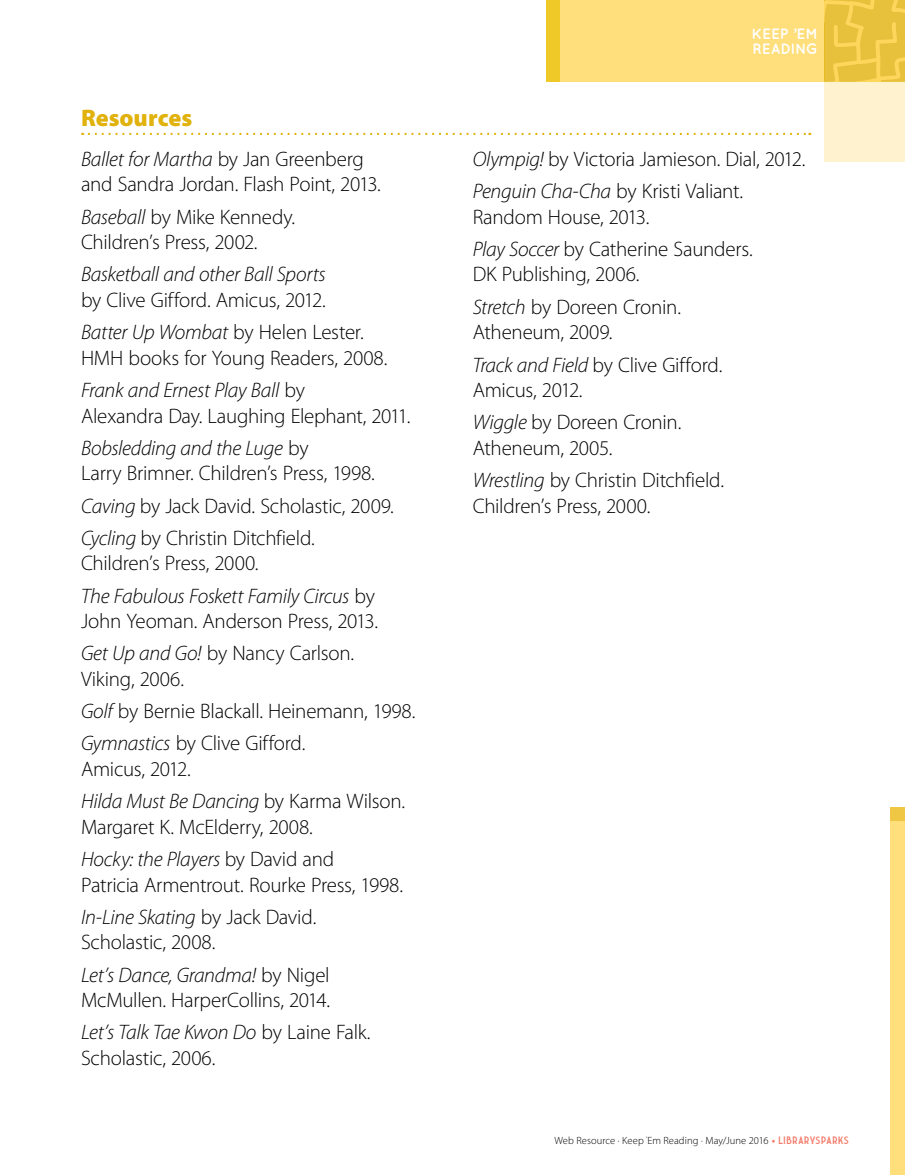
<style>
.page{position:relative;width:905px;height:1175px;background:#fff}
.page>*{position:absolute;margin:0;border:0;box-sizing:border-box;transform-origin:0 0}
.t1{font:900 24px "Myriad Pro";color:#e1b10c}
.t2{font:300 21px/32.2px "Myriad Pro";letter-spacing:-.015em;color:#000}
.t3{font:italic 300 21px/32.2px "Myriad Pro";letter-spacing:-.015em;color:#000}
.t4{font:700 15px/15px "Quicksand";color:#fff}
.t5{font:300 10.5px "Myriad Pro";letter-spacing:.005em;color:#000}
.s1{font-style:italic}
.s2{font-style:normal}
.s3{font-weight:700;color:#f47b6a}
.s4{font-family:"Market Deco";font-weight:400;color:#f47b6a}
</style>
<div class="page">
<div style="left:890px;top:808px;width:14px;height:366px;background:#ffde7c"></div>
<div style="left:890px;top:807px;width:14px;height:13px;background:#f0c744"></div>
<div style="left:546px;top:0;width:278px;height:82px;background:#ffde7c"></div>
<div style="left:824px;top:81px;width:80px;height:80px;background:#fff2ce"></div>
<div style="left:546px;top:0;width:14px;height:81px;background:#efc927"></div>
<svg style="left:824px;top:0;width:80px;height:81px;background:#ecc442"></svg>
<svg style="left:89px;top:133px;width:721px;height:2px"></svg>
<p class="t1" style="left:81px;top:102px;width:113px">Resources</p>
<p class="t2" style="left:81px;top:146px;width:301px;line-height:25.5px"><span class="s1">Ballet for Martha</span> by Jan Greenberg and Sandra Jordan. Flash Point, 2013.</p>
<p class="t2" style="left:81px;top:204px;width:215px;line-height:25.5px"><span class="s1">Baseball</span> by Mike Kennedy.<br>Children’s Press, 2002.</p>
<p class="t3" style="left:81px;top:258px;width:246px">Basketball and other Ball Sports</p>
<p class="t2" style="left:81px;top:284px;width:284px">by Clive Gifford. Amicus, 2012.<br><span class="s1">Batter Up Wombat</span> by Helen Lester.</p>
<p class="t2" style="left:81px;top:341px;width:308px">HMH books for Young Readers, 2008.<br><span class="s1">Frank and Ernest Play Ball</span> by</p>
<p class="t2" style="left:81px;top:399px;width:331px">Alexandra Day. Laughing Elephant, 2011.<br><span class="s1">Bobsledding and the Luge</span> by</p>
<p class="t2" style="left:81px;top:457px;width:314px">Larry Brimner. Children’s Press, 1998.<br><span class="s1">Caving</span> by Jack David. Scholastic, 2009.<br><span class="s1">Cycling</span> by Christin Ditchfield.</p>
<p class="t3" style="left:81px;top:547px;width:295px"><span class="s2">Children’s Press, 2000.<br></span>The Fabulous Foskett Family Circus <span class="s2">by</span></p>
<p class="t2" style="left:81px;top:605px;width:298px">John Yeoman. Anderson Press, 2013.<br><span class="s1">Get Up and Go!</span> by Nancy Carlson.</p>
<p class="t2" style="left:81px;top:662px;width:336px">Viking, 2006.<br><span class="s1">Golf</span> by Bernie Blackall. Heinemann, 1998.<br><span class="s1">Gymnastics</span> by Clive Gifford.</p>
<p class="t2" style="left:81px;top:752px;width:325px">Amicus, 2012.<br><span class="s1">Hilda Must Be Dancing</span> by Karma Wilson.</p>
<p class="t2" style="left:81px;top:810px;width:255px">Margaret K. McElderry, 2008.<br><span class="s1">Hocky: the Players</span> by David and</p>
<p class="t2" style="left:81px;top:868px;width:323px">Patricia Armentrout. Rourke Press, 1998.<br><span class="s1">In-Line Skating</span> by Jack David.</p>
<p class="t2" style="left:81px;top:926px;width:250px">Scholastic, 2008.<br><span class="s1">Let’s Dance, Grandma!</span> by Nigel</p>
<p class="t2" style="left:81px;top:983px;width:291px">McMullen. HarperCollins, 2014.<br><span class="s1">Let’s Talk Tae Kwon Do</span> by Laine Falk.</p>
<p class="t2" style="left:81px;top:1041px;width:136px">Scholastic, 2006.</p>
<p class="t4" style="left:751px;top:26px;width:68px">KEEP ’EM<br>READING</p>
<p class="t2" style="left:473px;top:143px;width:334px"><span class="s1">Olympig!</span> by Victoria Jamieson. Dial, 2012.<br><span class="s1">Penguin Cha-Cha</span> by Kristi Valiant.</p>
<p class="t2" style="left:473px;top:200px;width:282px">Random House, 2013.<br><span class="s1">Play Soccer</span> by Catherine Saunders.</p>
<p class="t2" style="left:473px;top:258px;width:210px">DK Publishing, 2006.<br><span class="s1">Stretch</span> by Doreen Cronin.</p>
<p class="t2" style="left:473px;top:316px;width:251px">Atheneum, 2009.<br><span class="s1">Track and Field</span> by Clive Gifford.</p>
<p class="t2" style="left:473px;top:374px;width:210px">Amicus, 2012.<br><span class="s1">Wiggle</span> by Doreen Cronin.</p>
<p class="t2" style="left:473px;top:431px;width:253px">Atheneum, 2005.<br><span class="s1">Wrestling</span> by Christin Ditchfield.</p>
<p class="t2" style="left:473px;top:489px;width:179px">Children’s Press, 2000.</p>
<p class="t5" style="left:554px;top:1133px;width:296px">Web Resource · Keep <sup>'</sup>Em Reading · May/June 2016 <span class="s3">•</span> <span class="s4">LIBRARYSPARKS</span></p>
</div>
